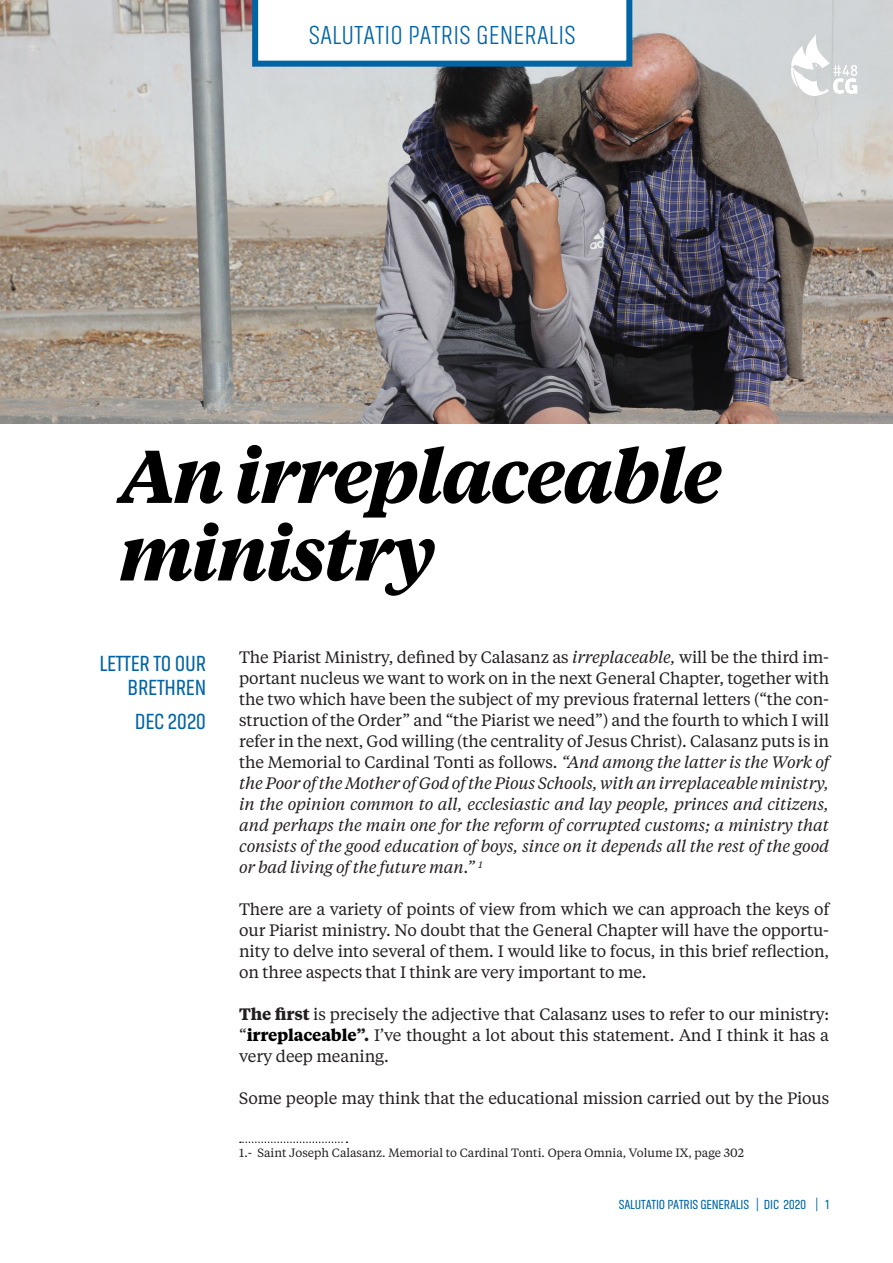
<style>
.page{position:relative;width:893px;height:1263px;background:#fff}
.page>*{position:absolute;margin:0;border:0;box-sizing:border-box;transform-origin:0 0}
.titulo{font:italic 700 74.25px/77.6px "Tiempos Text";letter-spacing:-.03em;color:#000}
.t1{font:300 27px "Akhand";letter-spacing:.01em;color:#0164a4}
.ladillo{font:22.5px/24px "Akhand";letter-spacing:-.01em;color:#0164a4;text-align:right}
.t2{font:16.5px/21px "Tiempos Text";letter-spacing:-.01em;color:#231f20;text-align:justify}
.t3{font:13.5px "Akhand";letter-spacing:-.01em;color:#0164a4}
.NOTA_AL_PIE{font:12px "Tiempos Text";color:#231f20}
.s1{font-style:italic}
.s2{font-weight:700}
.s3{font-weight:700;color:#000}
</style>
<div class="page">
<svg style="left:240px;top:1141px;width:107px;height:2px"></svg>
<img style="left:0;top:0;width:893px;height:423px">
<svg style="left:252px;top:0;width:380px;height:67px"></svg>
<svg style="left:790px;top:34px;width:67px;height:62px"></svg>
<p class="t1" style="left:309px;top:21px;width:268px">SALUTATIO PATRIS GENERALIS</p>
<p class="titulo" style="left:119px;top:434px;width:604px">An irreplaceable ministry</p>
<p class="ladillo" style="left:99px;top:651px;width:108px">LETTER TO OUR<br>BRETHREN</p>
<p class="ladillo" style="left:135px;top:709px;width:73px">DEC 2020</p>
<p class="t2" style="left:239px;top:646px;width:592px">The Piarist Ministry, defined by Calasanz as <span class="s1">irreplaceable,</span> will be the third im&shy;portant nucleus we want to work on in the next General Chapter, together with the two which have been the subject of my previous fraternal letters (“the con&shy;struction of the Order” and “the Piarist we need”) and the fourth to which I will refer in the next, God willing (the centrality of Jesus Christ). Calasanz puts is in the Memorial to Cardinal Tonti as follows. <span class="s1">“And among the latter is the Work of the Poor of the Mother of God of the Pious Schools, with an irreplaceable ministry, in the opinion common to all, ecclesiastic and lay people, princes and citizens, and perhaps the main one for the reform of corrupted customs; a ministry that consists of the good education of boys, since on it depends all the rest of the good or bad living of the future man.”</span> <sup>1</sup></p>
<p class="t2" style="left:239px;top:898px;width:592px">There are a variety of points of view from which we can approach the keys of our Piarist ministry. No doubt that the General Chapter will have the opportu&shy;nity to delve into several of them. I would like to focus, in this brief reflection, on three aspects that I think are very important to me.</p>
<p class="t2" style="left:239px;top:1003px;width:591px"><span class="s2">The first</span> is precisely the adjective that Calasanz uses to refer to our ministry: “<span class="s3">irreplaceable</span><span class="s2">”.</span> I’ve thought a lot about this statement. And I think it has a very deep meaning.</p>
<p class="t2" style="left:239px;top:1087px;width:591px">Some people may think that the educational mission carried out by the Pious</p>
<p class="NOTA_AL_PIE" style="left:239px;top:1144px;width:506px">1.- Saint Joseph Calasanz. Memorial to Cardinal Tonti. Opera Omnia, Volume IX, page 302</p>
<p class="t3" style="left:619px;top:1197px;width:212px">SALUTATIO PATRIS GENERALIS | DIC 2020 | 1</p>
</div>
